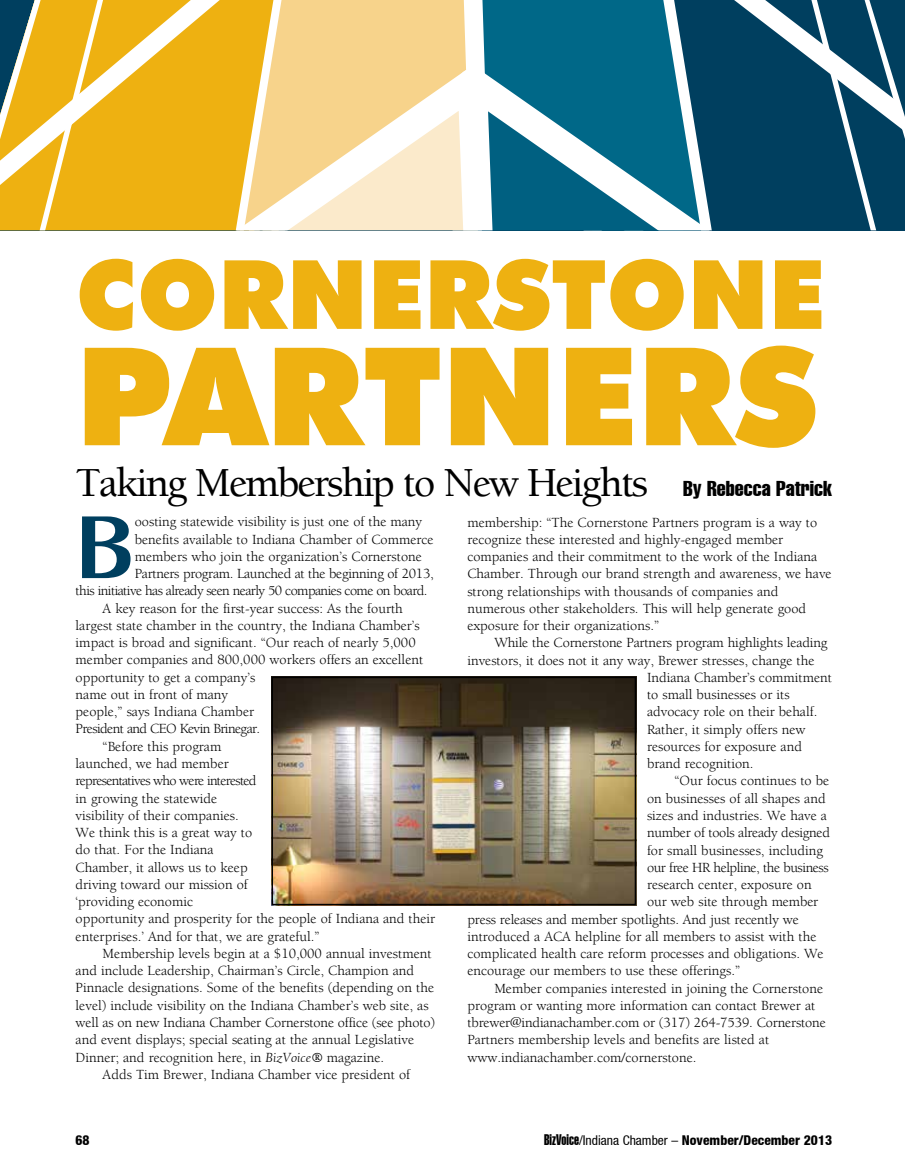
<style>
.page{position:relative;width:905px;height:1175px;background:#fff}
.page>*{position:absolute;margin:0;border:0;box-sizing:border-box;transform-origin:0 0}
.t1{font:900 136.2px "Futura BT";color:#eeb111}
.t2{font:900 95.85px "Futura BT";color:#eeb111}
.t3{font:89.1px "Cg Globe Gothic Bd";color:#003f5f}
.t4{font:500 42px "Berkeley";letter-spacing:-.05em;color:#000}
.t5{font:14.25px/17.2px "Berkeley";color:#000}
.t6{font:14.25px "Berkeley";letter-spacing:-.04em;color:#000}
.t7{font:14.25px "Berkeley";letter-spacing:-.02em;color:#000}
.t8{font:14.25px "Berkeley";letter-spacing:-.05em;color:#000}
.t9{font:14.25px "Berkeley";letter-spacing:-.03em;color:#000}
.t10{font:800 condensed 13.5px "Helvetica Neue";color:#000}
.s1{font-family:"Helvetica";font-weight:400;font-stretch:extra-condensed;font-size:21px}
.s2{font-style:italic}
.s3{font-family:"Helvetica Extra Compressed";font-weight:400;font-stretch:normal;font-size:15px}
.s4{font-weight:400}
</style>
<div class="page">
<svg style="left:725px;top:0;width:179px;height:28px"></svg>
<svg style="left:0;top:0;width:220px;height:29px"></svg>
<svg style="left:683px;top:28px;width:221px;height:202px;background:#215974"></svg>
<svg style="left:262px;top:0;width:421px;height:230px"></svg>
<svg style="left:0;top:29px;width:535px;height:201px"></svg>
<img style="left:274px;top:679px;width:359px;height:223px">
<div style="left:271px;top:676px;width:365px;height:229px;border:2px solid #000"></div>
<h2 class="t2" style="left:76px;top:236px;width:750px">CORNERSTONE</h2>
<h1 class="t1" style="left:76px;top:314px;width:743px">PARTNERS</h1>
<h3 class="t4" style="left:76px;top:460px;width:758px">Taking Membership to New Heights <span class="s1">By Rebecca Patrick</span></h3>
<h3 class="t3" style="left:76px;top:493px;width:61px">B</h3>
<p class="t5" style="left:135px;top:513px;width:289px">oosting statewide visibility is just one of the many</p>
<p class="t5" style="left:135px;top:531px;width:300px">benefits available to Indiana Chamber of Commerce</p>
<p class="t5" style="left:135px;top:548px;width:289px">members who join the organization’s Cornerstone</p>
<p class="t7" style="left:135px;top:566px;width:300px">Partners program. Launched at the beginning of 2013,</p>
<p class="t6" style="left:76px;top:583px;width:353px">this initiative has already seen nearly 50 companies come on board.</p>
<p class="t5" style="left:103px;top:600px;width:302px">A key reason for the first-year success: As the fourth</p>
<p class="t5" style="left:76px;top:617px;width:346px">largest state chamber in the country, the Indiana Chamber’s</p>
<p class="t5" style="left:76px;top:634px;width:341px">impact is broad and significant. “Our reach of nearly 5,000</p>
<p class="t5" style="left:76px;top:651px;width:349px">member companies and 800,000 workers offers an excellent</p>
<p class="t5" style="left:76px;top:669px;width:181px">opportunity to get a company’s</p>
<p class="t5" style="left:76px;top:686px;width:154px">name out in front of many</p>
<p class="t5" style="left:76px;top:703px;width:180px">people,” says Indiana Chamber</p>
<p class="t6" style="left:76px;top:721px;width:186px">President and CEO Kevin Brinegar.</p>
<p class="t5" style="left:103px;top:738px;width:120px">“Before this program</p>
<p class="t5" style="left:76px;top:755px;width:155px">launched, we had member</p>
<p class="t8" style="left:76px;top:773px;width:182px">representatives who were interested</p>
<p class="t5" style="left:76px;top:789px;width:143px">in growing the statewide</p>
<p class="t5" style="left:76px;top:807px;width:165px">visibility of their companies.</p>
<p class="t5" style="left:76px;top:824px;width:178px">We think this is a great way to</p>
<p class="t5" style="left:76px;top:841px;width:139px">do that. For the Indiana</p>
<p class="t5" style="left:76px;top:858px;width:173px">Chamber, it allows us to keep</p>
<p class="t5" style="left:76px;top:876px;width:174px">driving toward our mission of</p>
<p class="t5" style="left:76px;top:893px;width:119px">‘providing economic</p>
<p class="t5" style="left:76px;top:910px;width:361px">opportunity and prosperity for the people of Indiana and their</p>
<p class="t5" style="left:76px;top:927px;width:245px">enterprises.’ And for that, we are grateful.”</p>
<p class="t5" style="left:103px;top:945px;width:330px">Membership levels begin at a $10,000 annual investment</p>
<p class="t5" style="left:76px;top:962px;width:340px">and include Leadership, Chairman’s Circle, Champion and</p>
<p class="t5" style="left:76px;top:979px;width:360px">Pinnacle designations. Some of the benefits (depending on the</p>
<p class="t5" style="left:76px;top:996px;width:354px">level) include visibility on the Indiana Chamber’s web site, as</p>
<p class="t5" style="left:76px;top:1014px;width:361px">well as on new Indiana Chamber Cornerstone office (see photo)</p>
<p class="t5" style="left:76px;top:1031px;width:340px">and event displays; special seating at the annual Legislative</p>
<p class="t5" style="left:76px;top:1048px;width:310px">Dinner; and recognition here, in <span class="s2">BizVoice®</span> magazine.</p>
<p class="t5" style="left:103px;top:1066px;width:309px">Adds Tim Brewer, Indiana Chamber vice president of</p>
<p class="t5" style="left:467px;top:514px;width:366px">membership: “The Cornerstone Partners program is a way to recognize these interested and highly-engaged member companies and their commitment to the work of the Indiana Chamber. Through our brand strength and awareness, we have strong relationships with thousands of companies and numerous other stakeholders. This will help generate good exposure for their organizations.”</p>
<p class="t5" style="left:494px;top:634px;width:335px">While the Cornerstone Partners program highlights leading</p>
<p class="t5" style="left:467px;top:652px;width:348px">investors, it does not it any way, Brewer stresses, change the</p>
<p class="t5" style="left:647px;top:669px;width:186px">Indiana Chamber’s commitment</p>
<p class="t5" style="left:647px;top:686px;width:144px">to small businesses or its</p>
<p class="t5" style="left:647px;top:703px;width:172px">advocacy role on their behalf.</p>
<p class="t5" style="left:647px;top:721px;width:160px">Rather, it simply offers new</p>
<p class="t5" style="left:647px;top:738px;width:156px">resources for exposure and</p>
<p class="t5" style="left:647px;top:755px;width:108px">brand recognition.</p>
<p class="t5" style="left:674px;top:772px;width:156px">“Our focus continues to be</p>
<p class="t5" style="left:647px;top:790px;width:180px">on businesses of all shapes and</p>
<p class="t5" style="left:647px;top:807px;width:181px">sizes and industries. We have a</p>
<p class="t7" style="left:647px;top:825px;width:184px">number of tools already designed</p>
<p class="t5" style="left:647px;top:841px;width:177px">for small businesses, including</p>
<p class="t9" style="left:647px;top:859px;width:183px">our free HR helpline, the business</p>
<p class="t5" style="left:647px;top:876px;width:166px">research center, exposure on</p>
<p class="t5" style="left:647px;top:893px;width:173px">our web site through member</p>
<p class="t5" style="left:467px;top:910px;width:333px">press releases and member spotlights. And just recently we</p>
<p class="t5" style="left:467px;top:928px;width:350px">introduced a ACA helpline for all members to assist with the</p>
<p class="t5" style="left:467px;top:945px;width:358px">complicated health care reform processes and obligations. We</p>
<p class="t5" style="left:467px;top:962px;width:274px">encourage our members to use these offerings.”</p>
<p class="t5" style="left:494px;top:979px;width:330px">Member companies interested in joining the Cornerstone</p>
<p class="t5" style="left:467px;top:997px;width:349px">program or wanting more information can contact Brewer at</p>
<p class="t5" style="left:467px;top:1014px;width:360px">tbrewer@indianachamber.com or (317) 264-7539. Cornerstone</p>
<p class="t5" style="left:467px;top:1031px;width:303px">Partners membership levels and benefits are listed at</p>
<p class="t5" style="left:467px;top:1048px;width:231px">www.indianachamber.com/cornerstone.</p>
<p class="t10" style="left:76px;top:1132px;width:16px">68</p>
<p class="t10" style="left:544px;top:1132px;width:289px"><span class="s3">BizVoice</span><span class="s4">/Indiana Chamber –</span> November/December 2013</p>
</div>
